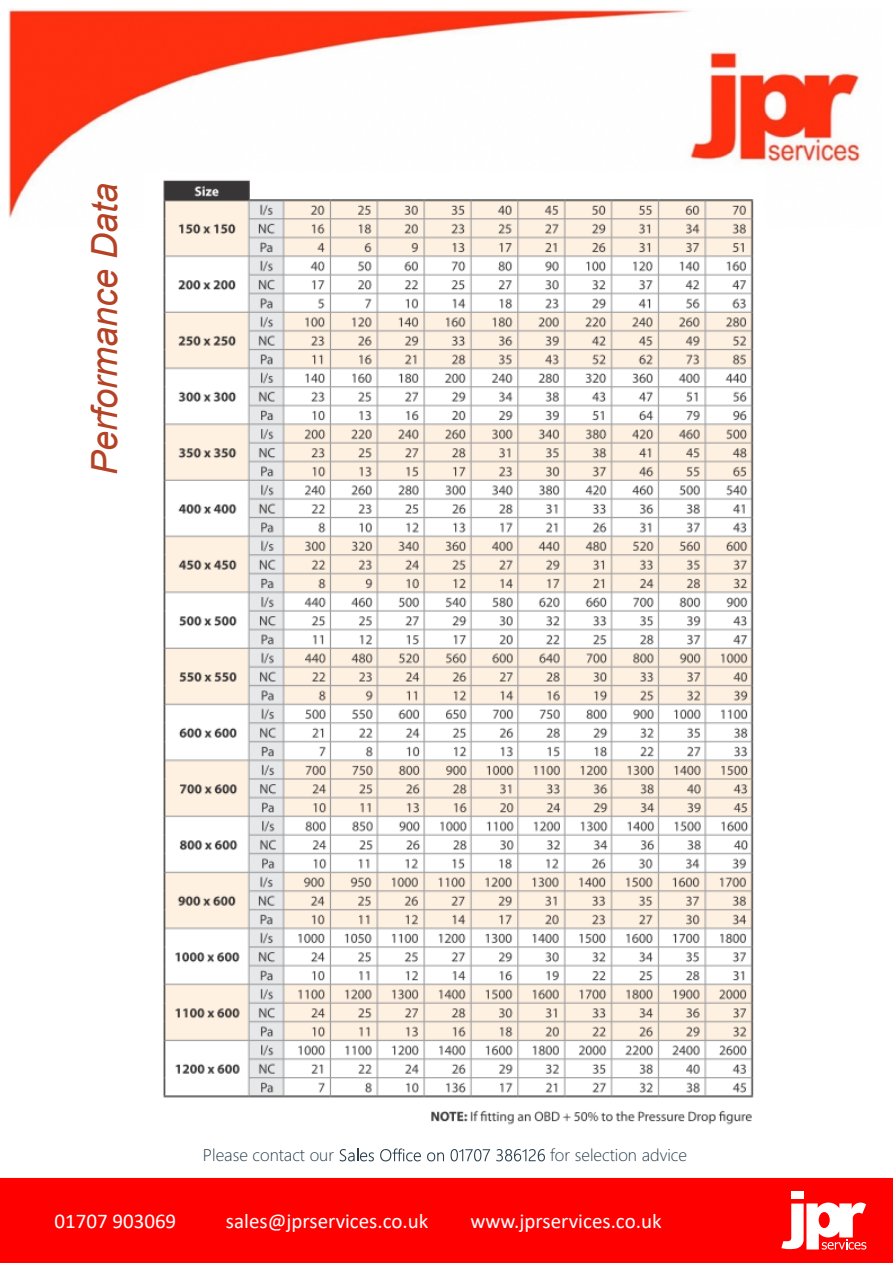
<style>
.page{position:relative;width:893px;height:1263px;background:#fff}
.page>*{position:absolute;margin:0;border:0;box-sizing:border-box;transform-origin:0 0}
.t1{font:italic 36px "Arial";color:#b44225}
.t2{font:21px "Calibri";color:#fff}
.t3{font:300 15.75px "Microsoft Jheng Hei";color:#2a3f4e}
</style>
<div class="page">
<img style="left:9px;top:9px;width:852px;height:210px">
<svg style="left:340px;top:1148px;width:34px;height:13px"></svg>
<svg style="left:380px;top:1148px;width:41px;height:13px"></svg>
<svg style="left:427px;top:1152px;width:17px;height:9px"></svg>
<svg style="left:451px;top:1149px;width:39px;height:12px"></svg>
<svg style="left:496px;top:1149px;width:49px;height:12px"></svg>
<img style="left:145px;top:173px;width:618px;height:952px">
<div style="left:1px;top:1179px;width:891px;height:83px;background:#f00"></div>
<div style="left:0;top:1178px;width:893px;height:85px;border:2px solid #f00"></div>
<div style="left:791px;top:1191px;width:13px;height:8px;background:#fff"></div>
<svg style="left:781px;top:1202px;width:85px;height:47px"></svg>
<div style="left:819px;top:1212px;width:11px;height:16px;background:#f00;border-radius:50%"></div>
<h1 class="t1" style="left:91px;top:475px;width:294px;rotate:-90deg">Performance Data</h1>
<p class="t3" style="left:203px;top:1147px;width:133px">Please contact our</p>
<p class="t3" style="left:550px;top:1147px;width:138px">for selection advice</p>
<p class="t2" style="left:54px;top:1206px;width:123px">01707 903069</p>
<p class="t2" style="left:226px;top:1206px;width:204px">sales@jprservices.co.uk</p>
<p class="t2" style="left:470px;top:1206px;width:193px">www.jprservices.co.uk</p>
</div>
